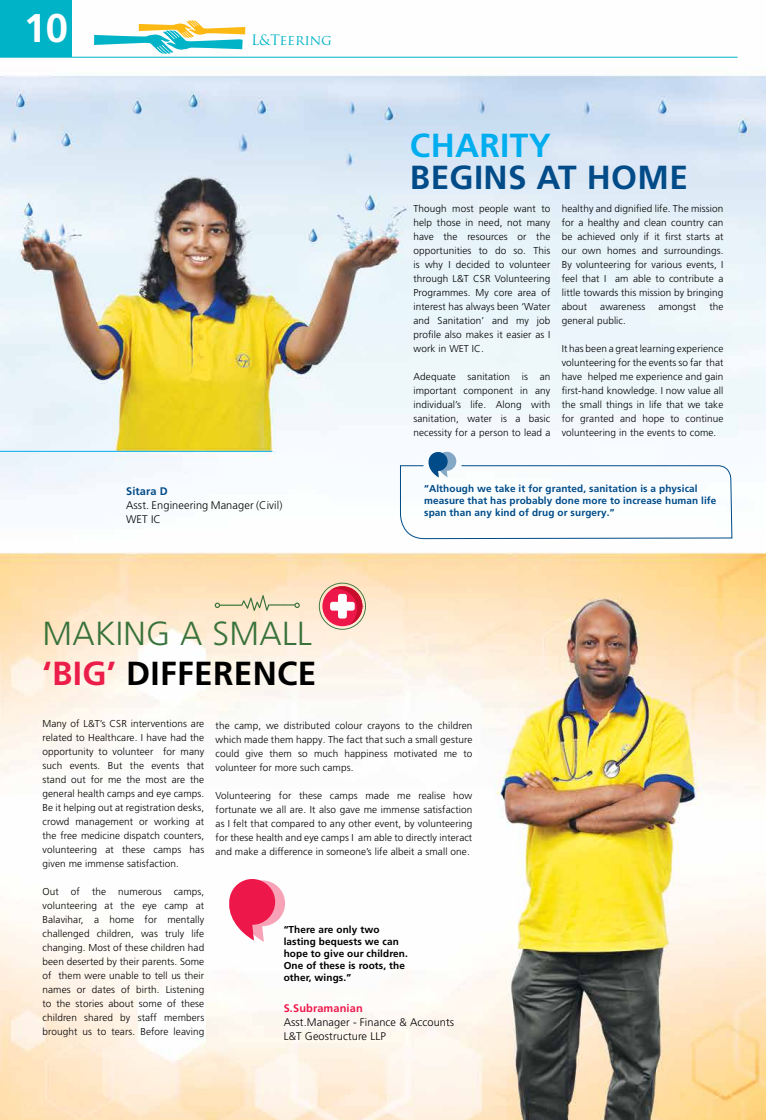
<style>
.page{position:relative;width:766px;height:1120px;background:#fff}
.page>*{position:absolute;margin:0;border:0;box-sizing:border-box;transform-origin:0 0}
.t1{font:700 40px "Frutiger LT Pro";color:#fff}
.t2{font:700 33.3px/40px "Frutiger LT Pro";letter-spacing:.01em;color:#000}
.t3{font:700 33.3px "Frutiger LT Pro";letter-spacing:.01em;color:#004b88}
.t4{font:700 33.3px "Frutiger LT Pro";letter-spacing:.01em;color:#00aeef}
.t5{font:300 33.3px "Frutiger LT Pro";color:#39723b}
.t6{font:14px "Trajan Pro";color:#00b3c7}
.t7{font:300 11px/14px "Frutiger LT Pro";letter-spacing:.01em;color:#000}
.t8{font:700 11px "Frutiger LT Pro";color:#ed174a}
.t9{font:700 11px "Frutiger LT Pro";color:#004b88}
.t10{font:300 10px/14px "Frutiger LT Pro";letter-spacing:.01em;color:#000;text-align:justify}
.t11{font:700 10px/12px "Frutiger LT Pro";letter-spacing:.01em;color:#004b88}
.t12{font:700 10px/12px "Frutiger LT Pro";letter-spacing:.01em;color:#000}
.s1{font-weight:300;color:#39723b}
.s2{color:#eb1d49}
</style>
<div class="page">
<img style="left:0;top:0;width:765px;height:1120px">
<hr style="left:0;top:451px;width:272px;height:1px;background:#00aeef">
<svg style="left:226px;top:879px;width:59px;height:63px"></svg>
<svg style="left:399px;top:368px;width:333px;height:171px"></svg>
<svg style="left:215px;top:595px;width:85px;height:16px"></svg>
<svg style="left:319px;top:583px;width:47px;height:47px;background:#e78c92"></svg>
<div style="left:0;top:0;width:71px;height:57px;background:#00b3c7"></div>
<svg style="left:94px;top:20px;width:151px;height:35px"></svg>
<hr style="left:0;top:57px;width:737px;height:1px;background:#00b3c7">
<h1 class="t1" style="left:24px;top:4px;width:46px">10</h1>
<h3 class="t6" style="left:251px;top:31px;width:83px">L&amp;Teering</h3>
<p class="t9" style="left:126px;top:484px;width:42px">Sitara D</p>
<p class="t7" style="left:126px;top:498px;width:158px">Asst. Engineering Manager (Civil)<br>WET IC</p>
<h2 class="t4" style="left:410px;top:126px;width:142px">Charity</h2>
<h2 class="t3" style="left:410px;top:158px;width:279px">begins at home</h2>
<p class="t10" style="left:413px;top:201px;width:138px">Though most people want to help those in need, not many have the resources or the opportunities to do so. This is why I decided to volunteer through L&amp;T CSR Volunteering Programmes. My core area of interest has always been ‘Water and Sanitation’ and my job profile also makes it easier as I work in WET IC.</p>
<p class="t10" style="left:413px;top:369px;width:138px">Adequate sanitation is an important component in any individual’s life. Along with sanitation, water is a basic necessity for a person to lead a</p>
<p class="t10" style="left:561px;top:201px;width:163px">healthy and dignified life. The mission for a healthy and clean country can be achieved only if it first starts at our own homes and surroundings.<br>By volunteering for various events, I feel that I am able to contribute a little towards this mission by bringing about</p>
<p class="t10" style="left:600px;top:299px;width:47px">awareness</p>
<p class="t10" style="left:658px;top:299px;width:39px">amongst</p>
<p class="t10" style="left:709px;top:299px;width:16px">the</p>
<p class="t10" style="left:561px;top:313px;width:66px">general public.</p>
<p class="t10" style="left:561px;top:341px;width:163px">It has been a great learning experience volunteering for the events so far that have helped me experience and gain first-hand knowledge. I now value all the small things in life that we take for granted and hope to continue volunteering in the events to come.</p>
<p class="t11" style="left:424px;top:483px;width:294px">“Although we take it for granted, sanitation is a physical measure that has probably done more to increase human life span than any kind of drug or surgery.”</p>
<h2 class="t2" style="left:43px;top:613px;width:275px;text-indent:138px"><span class="s1">a small<br></span><span class="s2">‘big’</span> difference</h2>
<p class="t10" style="left:43px;top:717px;width:163px">Many of L&amp;T’s CSR interventions are related to Healthcare. I have had the opportunity to volunteer for many such events. But the events that stand out for me the most are the general health camps and eye camps.<br>Be it helping out at registration desks, crowd management or working at the free medicine dispatch counters, volunteering at these camps has given me immense satisfaction.</p>
<p class="t10" style="left:43px;top:885px;width:163px">Out of the numerous camps, volunteering at the eye camp at Balavihar, a home for mentally challenged children, was truly life changing. Most of these children had been deserted by their parents. Some of them were unable to tell us their names or dates of birth. Listening to the stories about some of these children shared by staff members brought us to tears. Before leaving</p>
<h2 class="t5" style="left:43px;top:614px;width:50px">Making</h2>
<p class="t10" style="left:215px;top:719px;width:258px">the camp, we distributed colour crayons to the children which made them happy. The fact that such a small gesture could give them so much happiness motivated me to volunteer for more such camps.</p>
<p class="t10" style="left:215px;top:789px;width:258px">Volunteering for these camps made me realise how fortunate we all are. It also gave me immense satisfaction as I felt that compared to any other event, by volunteering for these health and eye camps I am able to directly interact and make a difference in someone’s life albeit a small one.</p>
<p class="t12" style="left:283px;top:923px;width:126px">“There are only two lasting bequests we can hope to give our children.<br>One of these is roots, the other, wings.”</p>
<p class="t8" style="left:283px;top:1001px;width:80px">S.Subramanian</p>
<p class="t7" style="left:283px;top:1015px;width:172px">Asst.Manager - Finance &amp; Accounts<br>L&amp;T Geostructure LLP</p>
</div>
